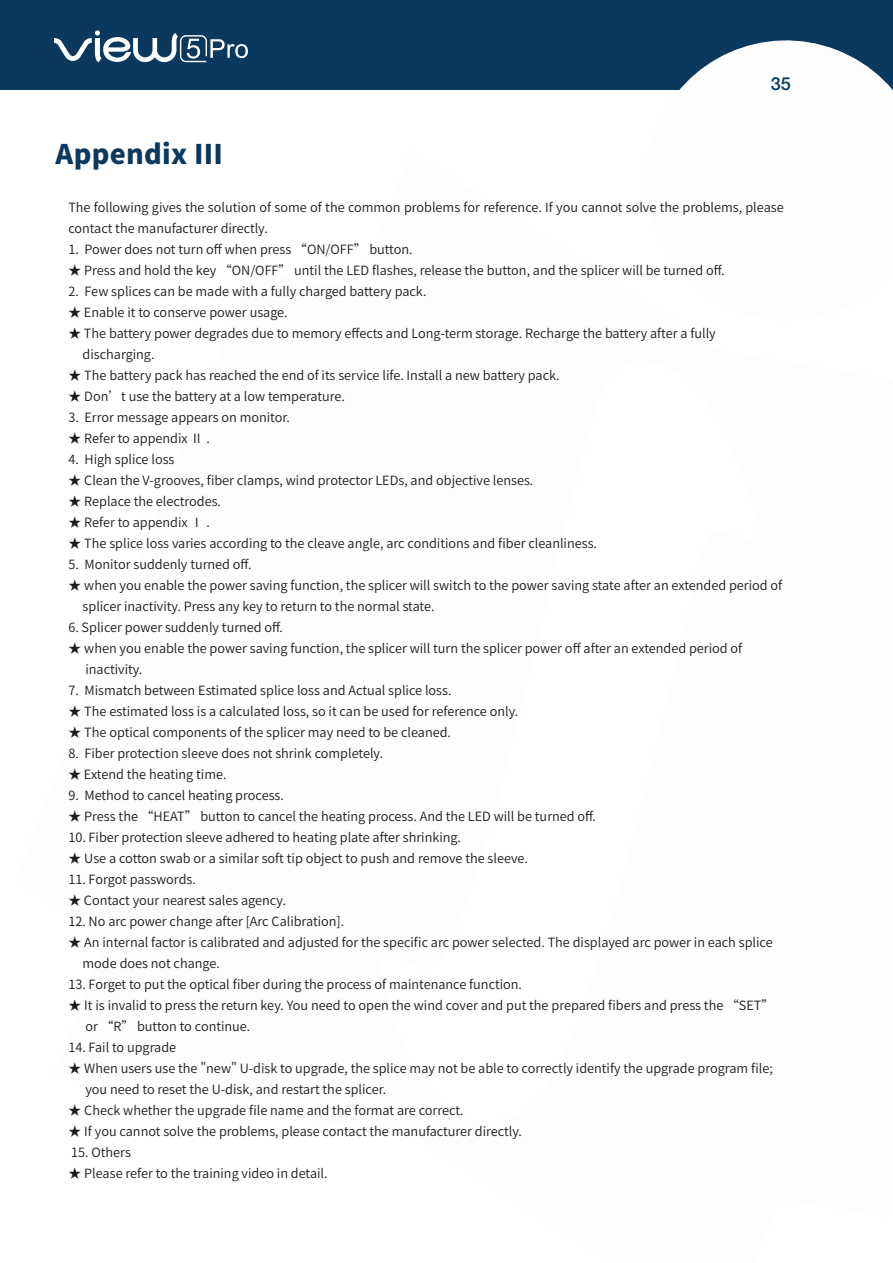
<style>
.page{position:relative;width:893px;height:1263px;background:#fff}
.page>*{position:absolute;margin:0;border:0;box-sizing:border-box;transform-origin:0 0}
.t1{font:900 27px "Qfgptv Noto Sans CJ Ksc";letter-spacing:.01em;color:#0b395e}
.t2{font:500 18px "Gqwdlr Helvetica Neue LT Std";color:#053d61}
.t3{font:600 12.75px/21px "Dwsnhq Noto Sans CJ Ksc";color:#1c1c1b}
</style>
<div class="page">
<div style="left:0;top:0;width:893px;height:90px;background:#0b395e"></div>
<svg style="left:679px;top:40px;width:214px;height:50px;fill:#fdfdfd"></svg>
<svg style="left:54px;top:30px;width:194px;height:33px"></svg>
<h2 class="t2" style="left:771px;top:73px;width:22px">35</h2>
<p class="t1" style="left:56px;top:139px;width:169px">Appendix III</p>
<p class="t3" style="left:68px;top:197px;width:717px">The following gives the solution of some of the common problems for reference. If you cannot solve the problems, please contact the manufacturer directly.</p>
<p class="t3" style="left:68px;top:239px;width:346px">1. Power does not turn off when press “ON/OFF” button.</p>
<p class="t3" style="left:68px;top:260px;width:658px">★ Press and hold the key “ON/OFF” until the LED flashes, release the button, and the splicer will be turned off.</p>
<p class="t3" style="left:68px;top:281px;width:360px">2. Few splices can be made with a fully charged battery pack.</p>
<p class="t3" style="left:68px;top:302px;width:221px">★ Enable it to conserve power usage.</p>
<p class="t3" style="left:68px;top:323px;width:649px">★ The battery power degrades due to memory effects and Long-term storage. Recharge the battery after a fully</p>
<p class="t3" style="left:83px;top:344px;width:73px">discharging.</p>
<p class="t3" style="left:68px;top:365px;width:493px">★ The battery pack has reached the end of its service life. Install a new battery pack.</p>
<p class="t3" style="left:68px;top:386px;width:278px">★ Don’t use the battery at a low temperature.</p>
<p class="t3" style="left:68px;top:407px;width:223px">3. Error message appears on monitor.</p>
<p class="t3" style="left:68px;top:428px;width:143px">★ Refer to appendix Ⅱ .</p>
<p class="t3" style="left:68px;top:449px;width:108px">4. High splice loss</p>
<p class="t3" style="left:68px;top:470px;width:466px">★ Clean the V-grooves, fiber clamps, wind protector LEDs, and objective lenses.</p>
<p class="t3" style="left:68px;top:491px;width:154px">★ Replace the electrodes.</p>
<p class="t3" style="left:68px;top:512px;width:143px">★ Refer to appendix Ⅰ .</p>
<p class="t3" style="left:68px;top:533px;width:530px">★ The splice loss varies according to the cleave angle, arc conditions and fiber cleanliness.</p>
<p class="t3" style="left:68px;top:554px;width:185px">5. Monitor suddenly turned off.</p>
<p class="t3" style="left:68px;top:575px;width:715px">★ when you enable the power saving function, the splicer will switch to the power saving state after an extended period of</p>
<p class="t3" style="left:83px;top:596px;width:353px">splicer inactivity. Press any key to return to the normal state.</p>
<p class="t3" style="left:68px;top:617px;width:216px">6. Splicer power suddenly turned off.</p>
<p class="t3" style="left:68px;top:638px;width:675px">★ when you enable the power saving function, the splicer will turn the splicer power off after an extended period of</p>
<p class="t3" style="left:85px;top:659px;width:58px">inactivity.</p>
<p class="t3" style="left:68px;top:680px;width:385px">7. Mismatch between Estimated splice loss and Actual splice loss.</p>
<p class="t3" style="left:68px;top:701px;width:451px">★ The estimated loss is a calculated loss, so it can be used for reference only.</p>
<p class="t3" style="left:68px;top:722px;width:384px">★ The optical components of the splicer may need to be cleaned.</p>
<p class="t3" style="left:68px;top:743px;width:316px">8. Fiber protection sleeve does not shrink completely.</p>
<p class="t3" style="left:68px;top:764px;width:160px">★ Extend the heating time.</p>
<p class="t3" style="left:68px;top:785px;width:217px">9. Method to cancel heating process.</p>
<p class="t3" style="left:68px;top:806px;width:529px">★ Press the “HEAT” button to cancel the heating process. And the LED will be turned off.</p>
<p class="t3" style="left:68px;top:827px;width:394px">10. Fiber protection sleeve adhered to heating plate after shrinking.</p>
<p class="t3" style="left:68px;top:848px;width:461px">★ Use a cotton swab or a similar soft tip object to push and remove the sleeve.</p>
<p class="t3" style="left:68px;top:869px;width:129px">11. Forgot passwords.</p>
<p class="t3" style="left:68px;top:890px;width:219px">★ Contact your nearest sales agency.</p>
<p class="t3" style="left:68px;top:911px;width:277px">12. No arc power change after [Arc Calibration].</p>
<p class="t3" style="left:68px;top:932px;width:706px">★ An internal factor is calibrated and adjusted for the specific arc power selected. The displayed arc power in each splice</p>
<p class="t3" style="left:83px;top:953px;width:139px">mode does not change.</p>
<p class="t3" style="left:68px;top:974px;width:455px">13. Forget to put the optical fiber during the process of maintenance function.</p>
<p class="t3" style="left:68px;top:995px;width:707px">★ It is invalid to press the return key. You need to open the wind cover and put the prepared fibers and press the “SET”</p>
<p class="t3" style="left:85px;top:1016px;width:166px">or “R” button to continue.</p>
<p class="t3" style="left:68px;top:1037px;width:109px">14. Fail to upgrade</p>
<p class="t3" style="left:68px;top:1058px;width:706px">★ When users use the "new" U-disk to upgrade, the splice may not be able to correctly identify the upgrade program file;</p>
<p class="t3" style="left:85px;top:1079px;width:302px">you need to reset the U-disk, and restart the splicer.</p>
<p class="t3" style="left:68px;top:1100px;width:397px">★ Check whether the upgrade file name and the format are correct.</p>
<p class="t3" style="left:68px;top:1121px;width:455px">★ If you cannot solve the problems, please contact the manufacturer directly.</p>
<p class="t3" style="left:71px;top:1142px;width:61px">15. Others</p>
<p class="t3" style="left:68px;top:1163px;width:261px">★ Please refer to the training video in detail.</p>
</div>
